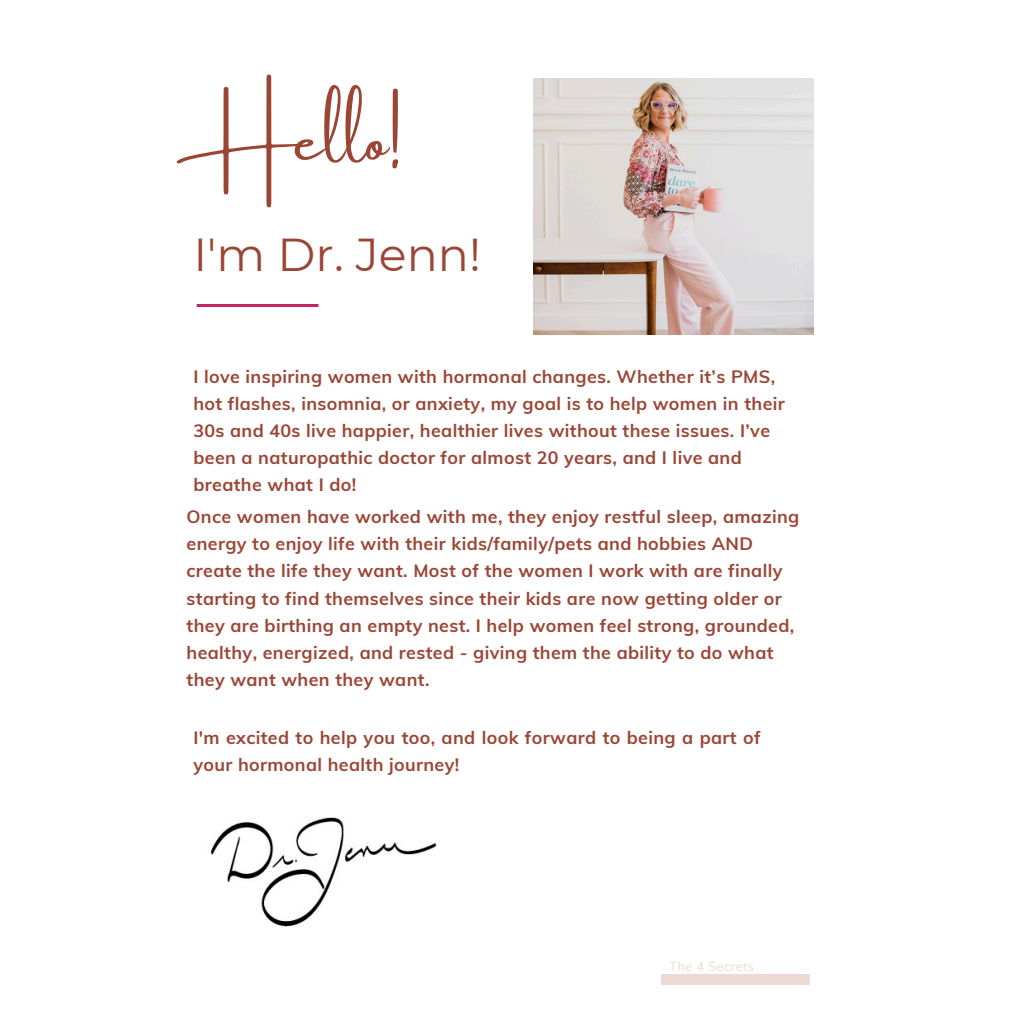
<style>
.page{position:relative;width:1013px;height:1013px;background:#fff}
.page>*{position:absolute;margin:0;border:0;box-sizing:border-box;transform-origin:0 0}
.t1{font:61.12px "Amsterdam One";color:#9b4635}
.t2{font:46px "Montserrat";color:#9b4635}
.t3{font:700 17.88px/27.2px "Muli";letter-spacing:.02em;color:#9b4635}
.t4{font:12.75px "Muli";letter-spacing:.03em;color:#efd7d6}
</style>
<div class="page">
<img style="left:534px;top:78px;width:280px;height:256px">
<img style="left:196px;top:305px;width:123px;height:2px">
<img style="left:211px;top:817px;width:225px;height:110px">
<h3 class="t1" style="left:178px;top:106px;width:225px">Hello!</h3>
<h3 class="t2" style="left:193px;top:226px;width:289px">I'm Dr. Jenn!</h3>
<p class="t3" style="left:193px;top:362px;width:593px">I love inspiring women with hormonal changes. Whether it’s PMS, hot flashes, insomnia, or anxiety, my goal is to help women in their 30s and 40s live happier, healthier lives without these issues. I’ve been a naturopathic doctor for almost 20 years, and I live and breathe what I do!</p>
<h3 class="t3" style="left:186px;top:502px;width:614px">Once women have worked with me, they enjoy restful sleep, amazing energy to enjoy life with their kids/family/pets and hobbies AND create the life they want. Most of the women I work with are finally starting to find themselves since their kids are now getting older or they are birthing an empty nest. I help women feel strong, grounded, healthy, energized, and rested - giving them the ability to do what they want when they want.</h3>
<p class="t3" style="left:193px;top:723px;width:569px">I'm excited to help you too, and look forward to being a part of your hormonal health journey!</p>
<p class="t4" style="left:669px;top:958px;width:86px">The 4 Secrets</p>
</div>
